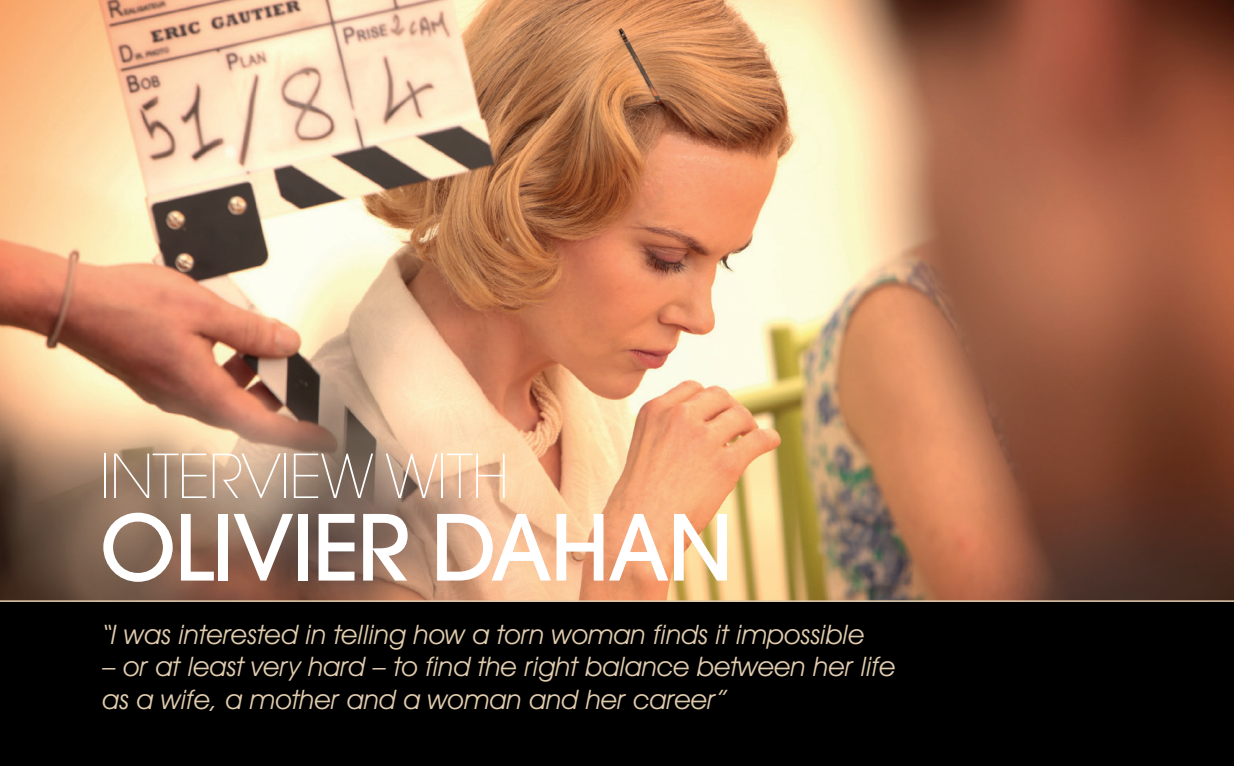
<style>
.page{position:relative;width:1234px;height:766px;background:#fff}
.page>*{position:absolute;margin:0;border:0;box-sizing:border-box;transform-origin:0 0}
.t1{font:500 90px "Avant Garde";letter-spacing:-.025em;color:#fff}
.t2{font:200 60px "Avant Garde";letter-spacing:-.025em;color:#fff}
.t3{font:italic 27px/32.4px "Avant Garde IT Cby BT";color:#e1ccae}
</style>
<div class="page">
<div style="left:0;top:0;width:1233px;height:765px;background:#000"></div>
<img style="left:0;top:0;width:1233px;height:601px">
<h2 class="t2" style="left:100px;top:441px;width:411px">INTERVIEW WITH</h2>
<h1 class="t1" style="left:100px;top:492px;width:635px">OLIVIER DAHAN</h1>
<p class="t3" style="left:102px;top:617px;width:763px">“I was interested in telling how a torn woman finds it impossible</p>
<p class="t3" style="left:102px;top:650px;width:794px">– or at least very hard – to find the right balance between her life as a wife, a mother and a woman and her career”</p>
</div>
